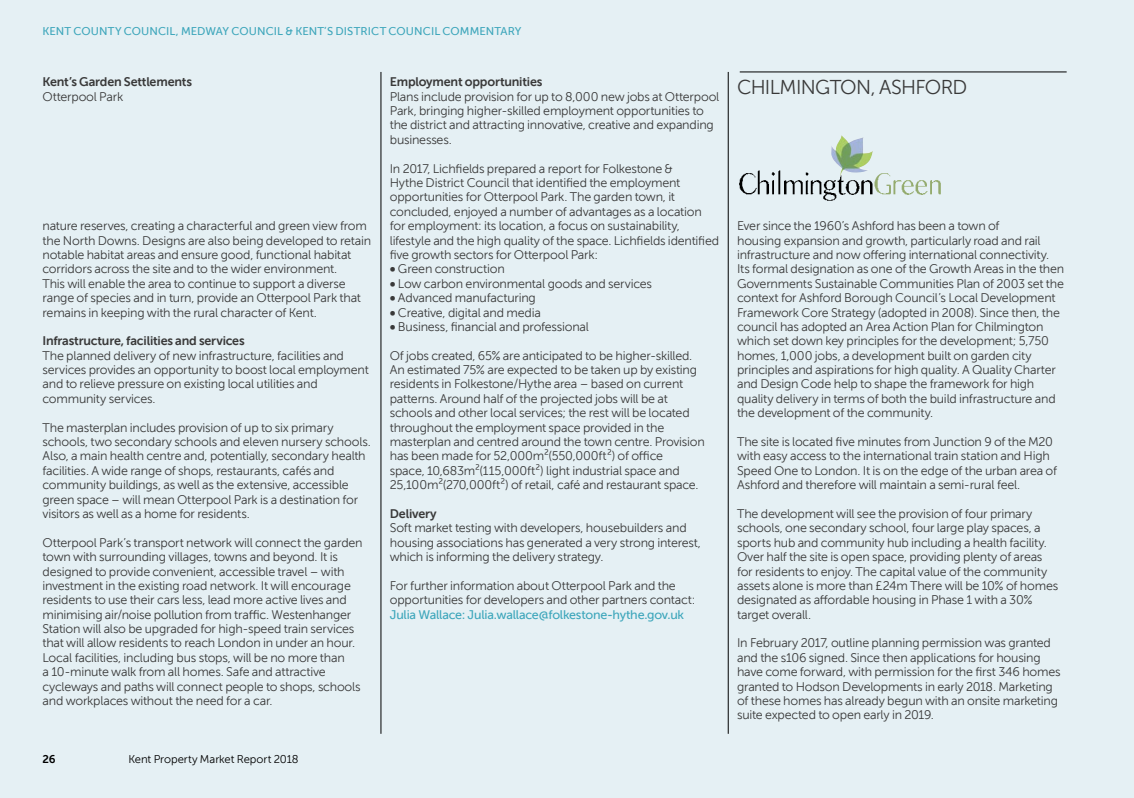
<style>
.page{position:relative;width:1134px;height:798px;background:#fff}
.page>*{position:absolute;margin:0;border:0;box-sizing:border-box;transform-origin:0 0}
.Section_headers-24pt{font:20px "Museo Sans 300";letter-spacing:-.035em;color:#393939}
.Body_text-10_11_5pt{font:12.5px/14.4px "Museo Sans 300";letter-spacing:-.015em;color:#393939}
.Body_text-9_5pt{font:12.5px/14.4px "Museo Sans 300";letter-spacing:-.015em;color:#393939}
.text_cross_heads_10{font:12.5px "Museo Sans 700";letter-spacing:-.015em;color:#393939}
.running_heads{font:11.25px "Museo Sans 500";letter-spacing:.005em;color:#3da6bb}
.t1{font:11.25px "Museo Sans 300";letter-spacing:-.005em;color:#000}
.t2{font:11.25px "Museo Sans 700";color:#000}
.s1{font-family:"Museo Sans 700"}
.s2{font-family:"Museo Sans 900"}
.s3{font-family:"Museo Sans 500";color:#3da6bb}
</style>
<div class="page">
<div style="left:0;top:0;width:1134px;height:797px;background:#e5f0f4"></div>
<hr style="left:381px;top:72px;width:1px;height:661px;background:#000">
<hr style="left:728px;top:72px;width:1px;height:661px;background:#000">
<hr style="left:740px;top:72px;width:327px;height:1px;background:#000">
<img style="left:739px;top:170px;width:202px;height:31px">
<img style="left:831px;top:135px;width:42px;height:41px">
<p class="running_heads" style="left:43px;top:25px;width:480px">KENT COUNTY COUNCIL, MEDWAY COUNCIL &amp; KENT’S DISTRICT COUNCIL COMMENTARY</p>
<p class="text_cross_heads_10" style="left:43px;top:75px;width:151px">Kent’s Garden Settlements</p>
<p class="Body_text-10_11_5pt" style="left:43px;top:89px;width:82px">Otterpool Park</p>
<p class="Body_text-10_11_5pt" style="left:43px;top:219px;width:330px">nature reserves, creating a characterful and green view from the North Downs. Designs are also being developed to retain notable habitat areas and ensure good, functional habitat corridors across the site and to the wider environment.<br>This will enable the area to continue to support a diverse range of species and in turn, provide an Otterpool Park that remains in keeping with the rural character of Kent.</p>
<p class="Body_text-10_11_5pt" style="left:43px;top:334px;width:328px"><span class="s1">Infrastructure, facilities and services<br></span>The planned delivery of new infrastructure, facilities and services provides an opportunity to boost local employment and to relieve pressure on existing local utilities and community services.</p>
<p class="Body_text-10_11_5pt" style="left:43px;top:420px;width:330px">The masterplan includes provision of up to six primary schools, two secondary schools and eleven nursery schools.<br>Also, a main health centre and, potentially, secondary health facilities. A wide range of shops, restaurants, cafés and community buildings, as well as the extensive, accessible green space – will mean Otterpool Park is a destination for visitors as well as a home for residents.</p>
<p class="Body_text-10_11_5pt" style="left:43px;top:535px;width:322px">Otterpool Park’s transport network will connect the garden town with surrounding villages, towns and beyond. It is designed to provide convenient, accessible travel – with investment in the existing road network. It will encourage residents to use their cars less, lead more active lives and minimising air/noise pollution from traffic. Westenhanger Station will also be upgraded for high-speed train services that will allow residents to reach London in under an hour.<br>Local facilities, including bus stops, will be no more than<br>a 10-minute walk from all homes. Safe and attractive cycleways and paths will connect people to shops, schools and workplaces without the need for a car.</p>
<p class="t2" style="left:43px;top:752px;width:15px">26</p>
<p class="t1" style="left:128px;top:752px;width:172px">Kent Property Market Report 2018</p>
<p class="Body_text-10_11_5pt" style="left:390px;top:75px;width:331px"><span class="s1">Employment opportunities<br></span>Plans include provision for up to 8,000 new jobs at Otterpool Park, bringing higher-skilled employment opportunities to the district and attracting innovative, creative and expanding businesses.</p>
<p class="Body_text-10_11_5pt" style="left:390px;top:161px;width:331px">In 2017, Lichfields prepared a report for Folkestone &amp;<br>Hythe District Council that identified the employment opportunities for Otterpool Park. The garden town, it concluded, enjoyed a number of advantages as a location for employment: its location, a focus on sustainability, lifestyle and the high quality of the space. Lichfields identified five growth sectors for Otterpool Park:</p>
<p class="Body_text-10_11_5pt" style="left:390px;top:262px;width:116px"><span class="s2">•</span> Green construction</p>
<p class="Body_text-10_11_5pt" style="left:390px;top:276px;width:264px"><span class="s2">•</span> Low carbon environmental goods and services</p>
<p class="Body_text-10_11_5pt" style="left:390px;top:290px;width:148px"><span class="s2">•</span> Advanced manufacturing</p>
<p class="Body_text-10_11_5pt" style="left:390px;top:305px;width:153px"><span class="s2">•</span> Creative, digital and media</p>
<p class="Body_text-10_11_5pt" style="left:390px;top:319px;width:201px"><span class="s2">•</span> Business, financial and professional</p>
<p class="Body_text-10_11_5pt" style="left:390px;top:348px;width:317px">Of jobs created, 65% are anticipated to be higher-skilled.<br>An estimated 75% are expected to be taken up by existing residents in Folkestone/Hythe area – based on current patterns. Around half of the projected jobs will be at schools and other local services; the rest will be located throughout the employment space provided in the masterplan and centred around the town centre. Provision has been made for 52,000m²(550,000ft²) of office<br>space, 10,683m²(115,000ft²) light industrial space and 25,100m²(270,000ft²) of retail, café and restaurant space.</p>
<p class="Body_text-10_11_5pt" style="left:390px;top:506px;width:313px"><span class="s1">Delivery<br></span>Soft market testing with developers, housebuilders and housing associations has generated a very strong interest, which is informing the delivery strategy.</p>
<p class="Body_text-10_11_5pt" style="left:390px;top:578px;width:307px">For further information about Otterpool Park and the opportunities for developers and other partners contact:<br><span class="s3">Julia Wallace: Julia.wallace@folkestone-hythe.gov.uk</span></p>
<p class="Section_headers-24pt" style="left:737px;top:76px;width:232px">CHILMINGTON, ASHFORD</p>
<p class="Body_text-9_5pt" style="left:737px;top:219px;width:329px">Ever since the 1960’s Ashford has been a town of<br>housing expansion and growth, particularly road and rail infrastructure and now offering international connectivity.<br>Its formal designation as one of the Growth Areas in the then Governments Sustainable Communities Plan of 2003 set the context for Ashford Borough Council’s Local Development Framework Core Strategy (adopted in 2008). Since then, the council has adopted an Area Action Plan for Chilmington which set down key principles for the development; 5,750 homes, 1,000 jobs, a development built on garden city principles and aspirations for high quality. A Quality Charter and Design Code help to shape the framework for high quality delivery in terms of both the build infrastructure and the development of the community.</p>
<p class="Body_text-9_5pt" style="left:737px;top:434px;width:321px">The site is located five minutes from Junction 9 of the M20 with easy access to the international train station and High Speed One to London. It is on the edge of the urban area of Ashford and therefore will maintain a semi-rural feel.</p>
<p class="Body_text-9_5pt" style="left:737px;top:506px;width:323px">The development will see the provision of four primary schools, one secondary school, four large play spaces, a sports hub and community hub including a health facility.<br>Over half the site is open space, providing plenty of areas for residents to enjoy. The capital value of the community assets alone is more than £24m There will be 10% of homes designated as affordable housing in Phase 1 with a 30% target overall.</p>
<p class="Body_text-9_5pt" style="left:737px;top:635px;width:325px">In February 2017, outline planning permission was granted and the s106 signed. Since then applications for housing have come forward, with permission for the first 346 homes granted to Hodson Developments in early 2018. Marketing of these homes has already begun with an onsite marketing suite expected to open early in 2019.</p>
</div>
